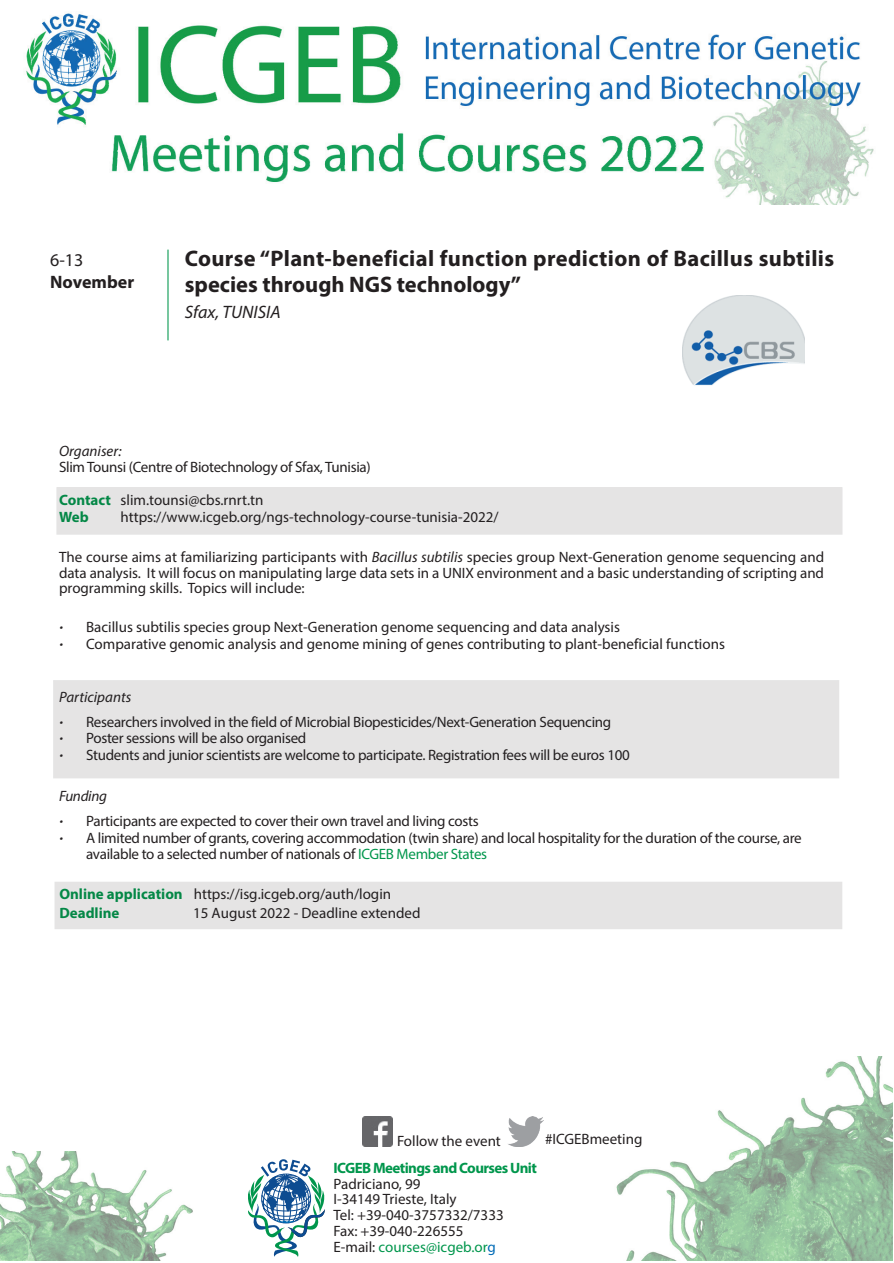
<style>
.page{position:relative;width:894px;height:1263px;background:#fff}
.page>*{position:absolute;margin:0;border:0;box-sizing:border-box;transform-origin:0 0}
.t1{font:700 22.5px/25.5px "Myriad Pro";letter-spacing:.015em;color:#231f20}
.t2{font:italic 18px "Myriad Pro";color:#231f20}
.t3{font:700 18px "Myriad Pro";color:#231f20}
.t4{font:18px "Myriad Pro";color:#231f20}
.t5{font:15px/15.8px "Myriad Pro";letter-spacing:-.02em;color:#231f20;text-align:justify}
.t6{font:15px/15.8px "Myriad Pro";color:#231f20}
.t7{font:700 15px "Myriad Pro";letter-spacing:-.04em;color:#00964c}
.t8{font:italic 15px "Myriad Pro";color:#231f20}
.t9{font:italic 15px "Myriad Pro";letter-spacing:-.02em;color:#231f20}
.s1{font-weight:700;color:#00964c}
.s2{font-style:italic}
.s3{font-family:"Source Serif Variable";font-style:italic;font-size:12.75px}
.s4{color:#00964c}
.s5{color:#006bb6}
</style>
<div class="page">
<img style="left:616px;top:1056px;width:276px;height:205px">
<img style="left:0;top:1151px;width:193px;height:110px">
<svg style="left:249px;top:1159px;width:76px;height:98px"></svg>
<div style="left:57px;top:488px;width:785px;height:46px;background:#e5e4e4"></div>
<div style="left:54px;top:681px;width:784px;height:96px;background:#e5e4e4"></div>
<div style="left:55px;top:882px;width:786px;height:46px;background:#e5e4e4"></div>
<img style="left:26px;top:13px;width:848px;height:191px">
<img style="left:363px;top:1116px;width:29px;height:30px">
<img style="left:508px;top:1116px;width:36px;height:30px">
<img style="left:682px;top:295px;width:122px;height:91px">
<hr style="left:167px;top:250px;width:1px;height:90px;background:#00964c">
<p class="t4" style="left:50px;top:249px;width:35px">6-13</p>
<p class="t3" style="left:50px;top:270px;width:86px">November</p>
<h1 class="t1" style="left:185px;top:245px;width:651px">Course “Plant-beneficial function prediction of Bacillus subtilis species through NGS technology”</h1>
<p class="t2" style="left:185px;top:300px;width:97px">Sfax, TUNISIA</p>
<p class="t8" style="left:59px;top:442px;width:64px">Organiser:</p>
<p class="t5" style="left:59px;top:459px;width:313px">Slim Tounsi (Centre of Biotechnology of Sfax, Tunisia)</p>
<p class="t6" style="left:59px;top:492px;width:206px;line-height:16.5px"><span class="s1">Contact</span> slim.tounsi@cbs.rnrt.tn<br><span class="s1">Web</span></p>
<p class="t6" style="left:120px;top:509px;width:380px">https://www.icgeb.org/ngs-technology-course-tunisia-2022/</p>
<p class="t5" style="left:59px;top:548px;width:766px">The course aims at familiarizing participants with <span class="s2">Bacillus subtilis</span> species group Next-Generation genome sequencing and data analysis. It will focus on manipulating large data sets in a UNIX environment and a basic understanding of scripting and programming skills. Topics will include:</p>
<p class="t6" style="left:59px;top:619px;width:562px"><span class="s3">•</span> Bacillus subtilis species group Next-Generation genome sequencing and data analysis</p>
<p class="t6" style="left:59px;top:635px;width:667px"><span class="s3">•</span> Comparative genomic analysis and genome mining of genes contributing to plant-beneficial functions</p>
<p class="t8" style="left:59px;top:687px;width:74px">Participants</p>
<p class="t5" style="left:59px;top:713px;width:554px"><span class="s3">•</span> Researchers involved in the field of Microbial Biopesticides/Next-Generation Sequencing</p>
<p class="t5" style="left:59px;top:730px;width:249px"><span class="s3">•</span> Poster sessions will be also organised</p>
<p class="t5" style="left:59px;top:746px;width:572px"><span class="s3">•</span> Students and junior scientists are welcome to participate. Registration fees will be euros 100</p>
<p class="t9" style="left:59px;top:787px;width:49px">Funding</p>
<p class="t5" style="left:59px;top:813px;width:421px"><span class="s3">•</span> Participants are expected to cover their own travel and living costs</p>
<p class="t5" style="left:86px;top:829px;width:717px;line-height:16.5px;text-indent:-27px"><span class="s3">•</span> A limited number of grants, covering accommodation (twin share) and local hospitality for the duration of the course, are available to a selected number of nationals of <span class="s4">ICGEB Member States</span></p>
<p class="t6" style="left:59px;top:884px;width:333px;line-height:18.9px"><span class="s1">Online application</span> https://isg.icgeb.org/auth/login<br><span class="s1">Deadline</span></p>
<p class="t6" style="left:193px;top:905px;width:229px">15 August 2022 - Deadline extended</p>
<p class="t6" style="left:397px;top:1133px;width:105px">Follow the event</p>
<p class="t6" style="left:545px;top:1131px;width:99px">#ICGEBmeeting</p>
<p class="t7" style="left:333px;top:1158px;width:205px">ICGEB Meetings and Courses Unit</p>
<p class="t6" style="left:333px;top:1175px;width:172px">Padriciano, 99<br>I-34149 Trieste, Italy<br>Tel: +39-040-3757332/7333<br>Fax: +39-040-226555<br>E-mail: <span class="s4">courses@icgeb.or</span><span class="s5">g</span></p>
</div>
